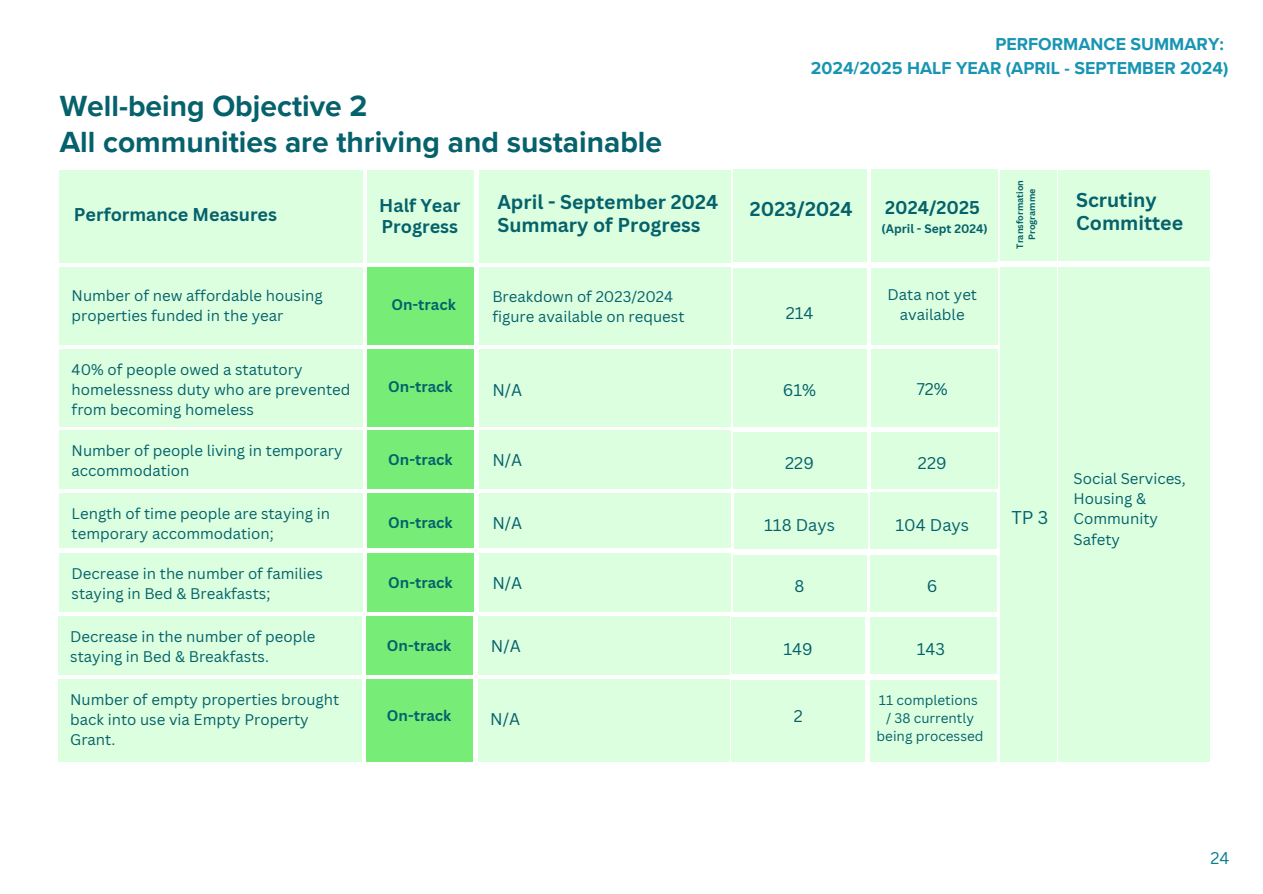
<style>
.page{position:relative;width:1263px;height:894px;background:#fff}
.page>*{position:absolute;margin:0;border:0;box-sizing:border-box;transform-origin:0 0}
.t1{font:700 30px/36px "Proxima Nova";color:#05616b}
.t2{font:700 19.5px/22.5px "Canva Sans";color:#05616b}
.t3{font:700 18px/21.3px "Canva Sans";color:#05616b}
.t4{font:18px "Canva Sans";color:#05616b}
.t5{font:700 17.7px/24px "Proxima Nova";color:#1895b2;text-align:right}
.t6{font:16.5px "Canva Sans";color:#05616b}
.t7{font:16.5px "Canva Sans";color:#0c7e91}
.t8{font:15px/20.2px "Canva Sans";color:#05616b}
.t9{font:700 15px "Canva Sans";color:#05616b}
.t10{font:13.5px/18px "Canva Sans";color:#05616b;text-align:center}
.t11{font:700 12px "Canva Sans";color:#05616b}
.t12{font:700 9px/12px "Canva Sans";color:#05616b;text-align:center}
</style>
<div class="page">
<div style="left:60px;top:170px;width:303px;height:92px;background:#dbffdf"></div>
<div style="left:367px;top:170px;width:107px;height:92px;background:#dbffdf"></div>
<div style="left:479px;top:170px;width:252px;height:92px;background:#dbffdf"></div>
<div style="left:1000px;top:170px;width:56px;height:90px;background:#dbffdf"></div>
<div style="left:1058px;top:170px;width:152px;height:90px;background:#dbffdf"></div>
<div style="left:60px;top:266px;width:303px;height:78px;background:#dbffdf"></div>
<div style="left:367px;top:266px;width:107px;height:78px;background:#77ed77"></div>
<div style="left:479px;top:266px;width:126px;height:78px;background:#dbffdf"></div>
<div style="left:592px;top:266px;width:139px;height:78px;background:#dbffdf"></div>
<div style="left:1000px;top:267px;width:56px;height:494px;background:#dbffdf"></div>
<div style="left:1058px;top:267px;width:152px;height:494px;background:#dbffdf"></div>
<div style="left:733px;top:170px;width:133px;height:92px;background:#dbffdf"></div>
<div style="left:733px;top:268px;width:133px;height:76px;background:#dbffdf"></div>
<div style="left:872px;top:170px;width:126px;height:92px;background:#dbffdf"></div>
<div style="left:872px;top:268px;width:126px;height:76px;background:#dbffdf"></div>
<div style="left:60px;top:349px;width:303px;height:78px;background:#dbffdf"></div>
<div style="left:367px;top:349px;width:107px;height:78px;background:#77ed77"></div>
<div style="left:479px;top:349px;width:126px;height:78px;background:#dbffdf"></div>
<div style="left:592px;top:349px;width:139px;height:78px;background:#dbffdf"></div>
<div style="left:733px;top:349px;width:133px;height:78px;background:#dbffdf"></div>
<div style="left:872px;top:349px;width:126px;height:78px;background:#dbffdf"></div>
<div style="left:60px;top:430px;width:303px;height:58px;background:#dbffdf"></div>
<div style="left:367px;top:430px;width:107px;height:58px;background:#77ed77"></div>
<div style="left:479px;top:430px;width:126px;height:58px;background:#dbffdf"></div>
<div style="left:592px;top:430px;width:139px;height:58px;background:#dbffdf"></div>
<div style="left:733px;top:431px;width:133px;height:57px;background:#dbffdf"></div>
<div style="left:872px;top:431px;width:126px;height:57px;background:#dbffdf"></div>
<div style="left:60px;top:493px;width:303px;height:54px;background:#dbffdf"></div>
<div style="left:367px;top:493px;width:107px;height:54px;background:#77ed77"></div>
<div style="left:479px;top:493px;width:126px;height:54px;background:#dbffdf"></div>
<div style="left:592px;top:493px;width:139px;height:54px;background:#dbffdf"></div>
<div style="left:735px;top:493px;width:133px;height:55px;background:#dbffdf"></div>
<div style="left:871px;top:492px;width:126px;height:56px;background:#dbffdf"></div>
<div style="left:60px;top:553px;width:303px;height:58px;background:#dbffdf"></div>
<div style="left:367px;top:553px;width:107px;height:58px;background:#77ed77"></div>
<div style="left:479px;top:553px;width:126px;height:58px;background:#dbffdf"></div>
<div style="left:592px;top:553px;width:139px;height:58px;background:#dbffdf"></div>
<div style="left:733px;top:554px;width:133px;height:57px;background:#dbffdf"></div>
<div style="left:871px;top:554px;width:126px;height:57px;background:#dbffdf"></div>
<div style="left:58px;top:615px;width:303px;height:59px;background:#dbffdf"></div>
<div style="left:366px;top:615px;width:106px;height:59px;background:#77ed77"></div>
<div style="left:478px;top:615px;width:125px;height:59px;background:#dbffdf"></div>
<div style="left:590px;top:615px;width:140px;height:59px;background:#dbffdf"></div>
<div style="left:732px;top:617px;width:133px;height:57px;background:#dbffdf"></div>
<div style="left:870px;top:617px;width:126px;height:57px;background:#dbffdf"></div>
<div style="left:58px;top:678px;width:303px;height:83px;background:#dbffdf"></div>
<div style="left:366px;top:678px;width:106px;height:83px;background:#77ed77"></div>
<div style="left:478px;top:678px;width:125px;height:83px;background:#dbffdf"></div>
<div style="left:590px;top:678px;width:140px;height:83px;background:#dbffdf"></div>
<div style="left:732px;top:680px;width:133px;height:81px;background:#dbffdf"></div>
<div style="left:870px;top:680px;width:126px;height:81px;background:#dbffdf"></div>
<h1 class="t1" style="left:60px;top:89px;width:604px">Well-being Objective 2<br>All communities are thriving and sustainable</h1>
<p class="t3" style="left:379px;top:194px;width:83px">Half Year<br>Progress</p>
<h4 class="t2" style="left:497px;top:190px;width:222px">April - September 2024<br>Summary of Progress</h4>
<h2 class="t3" style="left:74px;top:203px;width:205px">Performance Measures</h2>
<h4 class="t8" style="left:72px;top:285px;width:253px">Number of new affordable housing properties funded in the year</h4>
<p class="t9" style="left:391px;top:294px;width:66px">On-track</p>
<p class="t8" style="left:492px;top:285px;width:194px">Breakdown of 2023/2024 figure available on request</p>
<p class="t5" style="left:811px;top:33px;width:419px">PERFORMANCE SUMMARY:<br>2024/2025 HALF YEAR (APRIL - SEPTEMBER 2024)</p>
<p class="t2" style="left:750px;top:197px;width:104px">2023/2024</p>
<p class="t6" style="left:786px;top:301px;width:29px">214</p>
<h6 class="t3" style="left:885px;top:196px;width:96px">2024/2025</h6>
<p class="t11" style="left:881px;top:220px;width:108px">(April - Sept 2024)</p>
<p class="t8" style="left:887px;top:284px;width:91px;text-align:center">Data not yet available</p>
<h4 class="t12" style="left:1014px;top:248px;width:70px;rotate:-90deg">Transformation<br>Programme</h4>
<h4 class="t2" style="left:1076px;top:188px;width:108px">Scrutiny<br>Committee</h4>
<h6 class="t8" style="left:72px;top:359px;width:280px">40% of people owed a statutory homelessness duty who are prevented from becoming homeless</h6>
<p class="t9" style="left:388px;top:376px;width:66px">On-track</p>
<p class="t6" style="left:492px;top:378px;width:31px">N/A</p>
<h5 class="t6" style="left:783px;top:378px;width:35px">61%</h5>
<p class="t6" style="left:917px;top:377px;width:33px">72%</p>
<h6 class="t8" style="left:72px;top:440px;width:272px">Number of people living in temporary accommodation</h6>
<p class="t9" style="left:388px;top:449px;width:66px">On-track</p>
<p class="t6" style="left:492px;top:448px;width:31px">N/A</p>
<h5 class="t6" style="left:785px;top:451px;width:30px">229</h5>
<p class="t6" style="left:918px;top:451px;width:30px">229</p>
<h6 class="t8" style="left:72px;top:502px;width:260px">Length of time people are staying in temporary accommodation;</h6>
<p class="t9" style="left:388px;top:511px;width:66px">On-track</p>
<p class="t6" style="left:492px;top:511px;width:31px">N/A</p>
<h5 class="t6" style="left:764px;top:513px;width:72px">118 Days</h5>
<h3 class="t6" style="left:895px;top:513px;width:75px">104 Days</h3>
<p class="t8" style="left:72px;top:563px;width:253px">Decrease in the number of families staying in Bed &amp; Breakfasts;</p>
<p class="t9" style="left:388px;top:572px;width:66px">On-track</p>
<p class="t6" style="left:492px;top:571px;width:31px">N/A</p>
<h6 class="t6" style="left:795px;top:574px;width:11px">8</h6>
<h5 class="t6" style="left:927px;top:574px;width:12px">6</h5>
<p class="t8" style="left:70px;top:625px;width:247px">Decrease in the number of people staying in Bed &amp; Breakfasts.</p>
<p class="t9" style="left:387px;top:634px;width:66px">On-track</p>
<p class="t6" style="left:491px;top:634px;width:31px">N/A</p>
<h6 class="t6" style="left:783px;top:637px;width:31px">149</h6>
<h5 class="t6" style="left:917px;top:637px;width:30px">143</h5>
<p class="t8" style="left:70px;top:688px;width:271px">Number of empty properties brought back into use via Empty Property<br>Grant.</p>
<h5 class="t10" style="left:879px;top:690px;width:100px">11 completions</h5>
<p class="t10" style="left:877px;top:708px;width:108px">/ 38 currently being processed</p>
<p class="t9" style="left:387px;top:705px;width:66px">On-track</p>
<p class="t6" style="left:490px;top:707px;width:31px">N/A</p>
<h6 class="t6" style="left:794px;top:704px;width:11px">2</h6>
<p class="t4" style="left:1011px;top:504px;width:39px">TP 3</p>
<h4 class="t8" style="left:1073px;top:468px;width:114px">Social Services,<br>Housing &amp;<br>Community<br>Safety</h4>
<p class="t7" style="left:1210px;top:845px;width:21px">24</p>
</div>
